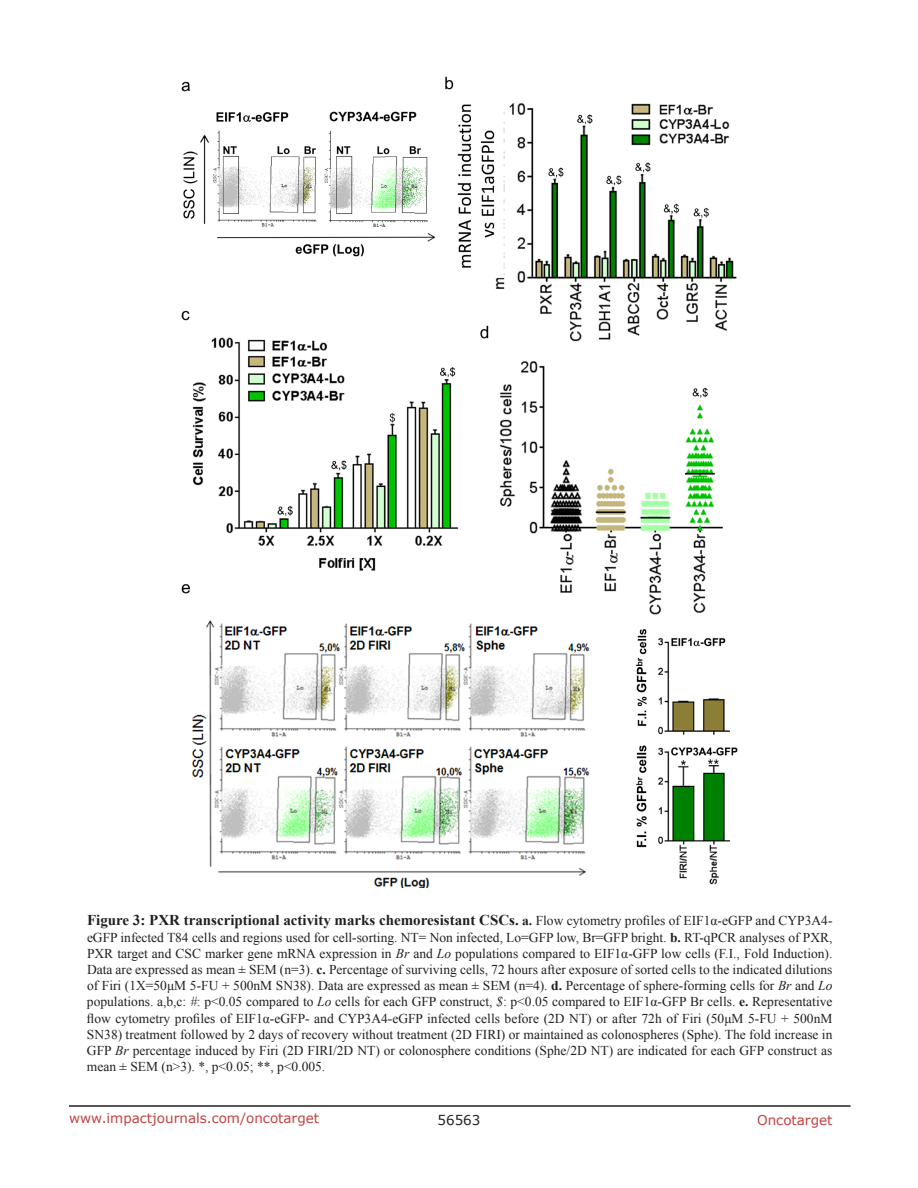
<style>
.page{position:relative;width:918px;height:1188px;background:#fff}
.page>*{position:absolute;margin:0;border:0;box-sizing:border-box;transform-origin:0 0}
.figuretext{font:700 15px "Times New Roman";color:#231f20}
.figuretext-2{font:13.5px/16.2px "Times New Roman";color:#231f20;text-align:justify}
.t1{font:13.5px "Verdana";color:#c24141}
.t2{font:13.5px "Verdana";color:#231f20}
.s1{font-size:13.5px}
.s2{font-weight:400;font-size:13.5px}
.s3{font-weight:700}
.s4{font-style:italic}
</style>
<div class="page">
<hr style="left:69px;top:1105px;width:781px;height:2px;background:#231f20">
<img style="left:181px;top:76px;width:557px;height:812px">
<p class="figuretext" style="left:87px;top:910px;width:747px">Figure 3: PXR transcriptional activity marks chemoresistant CSCs. <span class="s1">a.</span> <span class="s2">Flow cytometry profiles of EIF1α-eGFP and CYP3A4-</span></p>
<p class="figuretext-2" style="left:87px;top:929px;width:747px">eGFP infected T84 cells and regions used for cell-sorting. NT= Non infected, Lo=GFP low, Br=GFP bright. <span class="s3">b.</span> RT-qPCR analyses of PXR, PXR target and CSC marker gene mRNA expression in <span class="s4">Br</span> and <span class="s4">Lo</span> populations compared to EIF1α-GFP low cells (F.I., Fold Induction).<br>Data are expressed as mean ± SEM (n=3). <span class="s3">c.</span> Percentage of surviving cells, 72 hours after exposure of sorted cells to the indicated dilutions of Firi (1X=50μM 5-FU + 500nM SN38). Data are expressed as mean ± SEM (n=4). <span class="s3">d.</span> Percentage of sphere-forming cells for <span class="s4">Br</span> and <span class="s4">Lo </span>populations. a,b,c: <span class="s4">#</span>: p&lt;0.05 compared to <span class="s4">Lo</span> cells for each GFP construct, <span class="s4">$</span>: p&lt;0.05 compared to EIF1α-GFP Br cells. <span class="s3">e.</span> Representative flow cytometry profiles of EIF1α-eGFP- and CYP3A4-eGFP infected cells before (2D NT) or after 72h of Firi (50μM 5-FU + 500nM SN38) treatment followed by 2 days of recovery without treatment (2D FIRI) or maintained as colonospheres (Sphe). The fold increase in GFP <span class="s4">Br</span> percentage induced by Firi (2D FIRI/2D NT) or colonosphere conditions (Sphe/2D NT) are indicated for each GFP construct as mean ± SEM (n&gt;3). *, p&lt;0.05; **, p&lt;0.005.</p>
<p class="t1" style="left:69px;top:1109px;width:252px">www.impactjournals.com/oncotarget</p>
<p class="t2" style="left:438px;top:1111px;width:44px">56563</p>
<p class="t1" style="left:757px;top:1111px;width:77px">Oncotarget</p>
</div>
